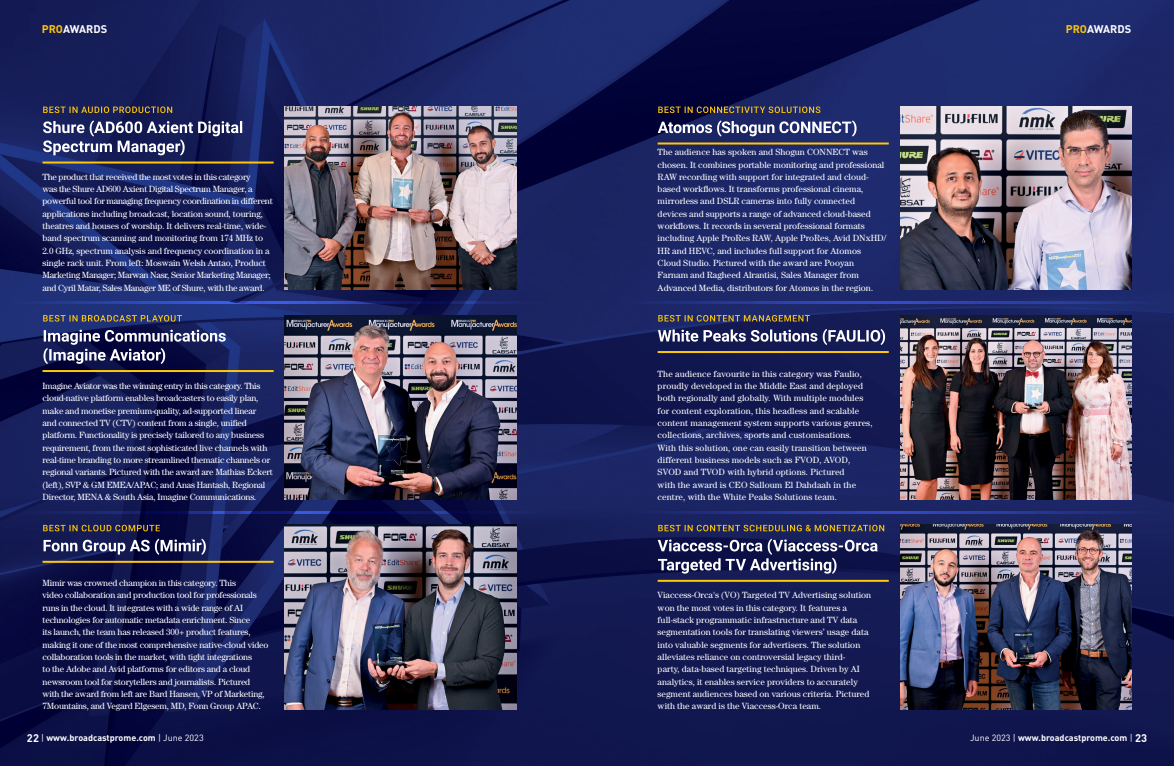
<style>
.page{position:relative;width:1174px;height:766px;background:#fff}
.page>*{position:absolute;margin:0;border:0;box-sizing:border-box;transform-origin:0 0}
.t1{font:700 11px "DIN Pro";color:#fff}
.t2{font:9px/12.3px "Century Std";letter-spacing:-.01em;color:#fff}
.t3{font:9px/12.3px "Century Std";letter-spacing:-.03em;color:#fff}
.t4{font:9px/12.3px "Century Std";letter-spacing:.01em;color:#fff}
.t5{font:700 9px "DIN Pro";color:#fff}
.s1{color:#ffc709}
.s2{font-size:11px}
.s3{font-weight:400}
</style>
<div class="page">
<img style="left:0;top:0;width:1174px;height:765px">
<hr style="left:10px;top:301px;width:539px;height:3px;background:#fff">
<hr style="left:10px;top:510px;width:539px;height:3px;background:#fff">
<img style="left:285px;top:524px;width:231px;height:185px">
<img style="left:285px;top:315px;width:231px;height:184px">
<img style="left:285px;top:106px;width:231px;height:184px">
<svg style="left:43px;top:120px;width:199px;height:35px;background:#4f5580"></svg>
<svg style="left:43px;top:106px;width:129px;height:7px"></svg>
<hr style="left:43px;top:161px;width:231px;height:2px;background:#ffc709">
<svg style="left:43px;top:329px;width:183px;height:35px;background:#454873"></svg>
<svg style="left:43px;top:315px;width:139px;height:6px"></svg>
<hr style="left:43px;top:370px;width:231px;height:2px;background:#ffc709">
<svg style="left:44px;top:538px;width:162px;height:16px"></svg>
<svg style="left:43px;top:524px;width:117px;height:7px"></svg>
<hr style="left:43px;top:560px;width:231px;height:2px;background:#ffc709">
<hr style="left:625px;top:301px;width:538px;height:3px;background:#fff">
<hr style="left:625px;top:510px;width:538px;height:3px;background:#fff">
<img style="left:900px;top:524px;width:231px;height:185px">
<img style="left:900px;top:315px;width:231px;height:184px">
<img style="left:900px;top:106px;width:231px;height:184px">
<svg style="left:657px;top:120px;width:199px;height:16px"></svg>
<svg style="left:658px;top:106px;width:162px;height:7px"></svg>
<hr style="left:657px;top:142px;width:231px;height:2px;background:#ffc709">
<svg style="left:658px;top:329px;width:227px;height:16px"></svg>
<svg style="left:658px;top:315px;width:152px;height:6px"></svg>
<hr style="left:657px;top:351px;width:231px;height:2px;background:#ffc709">
<svg style="left:657px;top:538px;width:220px;height:35px;background:#474b75"></svg>
<svg style="left:658px;top:524px;width:226px;height:7px;background:#615643"></svg>
<hr style="left:657px;top:579px;width:231px;height:2px;background:#ffc709">
<p class="t1" style="left:42px;top:21px;width:67px"><span class="s1">PRO</span>AWARDS</p>
<p class="t3" style="left:43px;top:170px;width:232px">The product that received the most votes in this category<br>was the Shure AD600 Axient Digital Spectrum Manager, a powerful tool for managing frequency coordination in different applications including broadcast, location sound, touring, theatres and houses of worship. It delivers real-time, wide&shy;band spectrum scanning and monitoring from 174 MHz to 2.0 GHz, spectrum analysis and frequency coordination in a single rack unit. From left: Moswain Welsh Antao, Product Marketing Manager; Marwan Nasr, Senior Marketing Manager; and Cyril Matar, Sales Manager ME of Shure, with the award.</p>
<p class="t2" style="left:43px;top:379px;width:232px">Imagine Aviator was the winning entry in this category. This cloud-native platform enables broadcasters to easily plan, make and monetise premium-quality, ad-supported linear and connected TV (CTV) content from a single, unified platform. Functionality is precisely tailored to any business requirement, from the most sophisticated live channels with real-time branding to more streamlined thematic channels or regional variants. Pictured with the award are Mathias Eckert (left), SVP &amp; GM EMEA/APAC; and Anas Hantash, Regional Director, MENA &amp; South Asia, Imagine Communications.</p>
<p class="t2" style="left:43px;top:576px;width:227px">Mimir was crowned champion in this category. This<br>video collaboration and production tool for professionals runs in the cloud. It integrates with a wide range of AI technologies for automatic metadata enrichment. Since<br>its launch, the team has released 300+ product features, making it one of the most comprehensive native-cloud video collaboration tools in the market, with tight integrations<br>to the Adobe and Avid platforms for editors and a cloud newsroom tool for storytellers and journalists. Pictured with the award from left are Bard Hansen, VP of Marketing, 7Mountains, and Vegard Elgesem, MD, Fonn Group APAC.</p>
<p class="t5" style="left:27px;top:731px;width:178px"><span class="s2">22</span> <span class="s3">|</span> www.broadcastprome.com <span class="s3">| June 2023</span></p>
<p class="t2" style="left:657px;top:146px;width:230px">The audience has spoken and Shogun CONNECT was chosen. It combines portable monitoring and professional RAW recording with support for integrated and cloud&shy;based workflows. It transforms professional cinema, mirrorless and DSLR cameras into fully connected devices and supports a range of advanced cloud-based workflows. It records in several professional formats including Apple ProRes RAW, Apple ProRes, Avid DNxHD/ HR and HEVC, and includes full support for Atomos Cloud Studio. Pictured with the award are Pooyan Farnam and Ragheed Alrantisi, Sales Manager from Advanced Media, distributors for Atomos in the region.</p>
<p class="t4" style="left:657px;top:367px;width:216px">The audience favourite in this category was Faulio, proudly developed in the Middle East and deployed both regionally and globally. With multiple modules for content exploration, this headless and scalable content management system supports various genres, collections, archives, sports and customisations.<br>With this solution, one can easily transition between different business models such as FVOD, AVOD, SVOD and TVOD with hybrid options. Pictured<br>with the award is CEO Salloum El Dahdaah in the centre, with the White Peaks Solutions team.</p>
<p class="t2" style="left:657px;top:589px;width:215px">Viaccess-Orca's (VO) Targeted TV Advertising solution won the most votes in this category. It features a full-stack programmatic infrastructure and TV data segmentation tools for translating viewers’ usage data into valuable segments for advertisers. The solution alleviates reliance on controversial legacy third-<br>party, data-based targeting techniques. Driven by AI analytics, it enables service providers to accurately segment audiences based on various criteria. Pictured with the award is the Viaccess-Orca team.</p>
<p class="t1" style="left:1065px;top:21px;width:67px"><span class="s1">PRO</span>AWARDS</p>
<p class="t5" style="left:970px;top:731px;width:178px"><span class="s3">June 2023 |</span> www.broadcastprome.com <span class="s3">|</span> <span class="s2">23</span></p>
</div>
